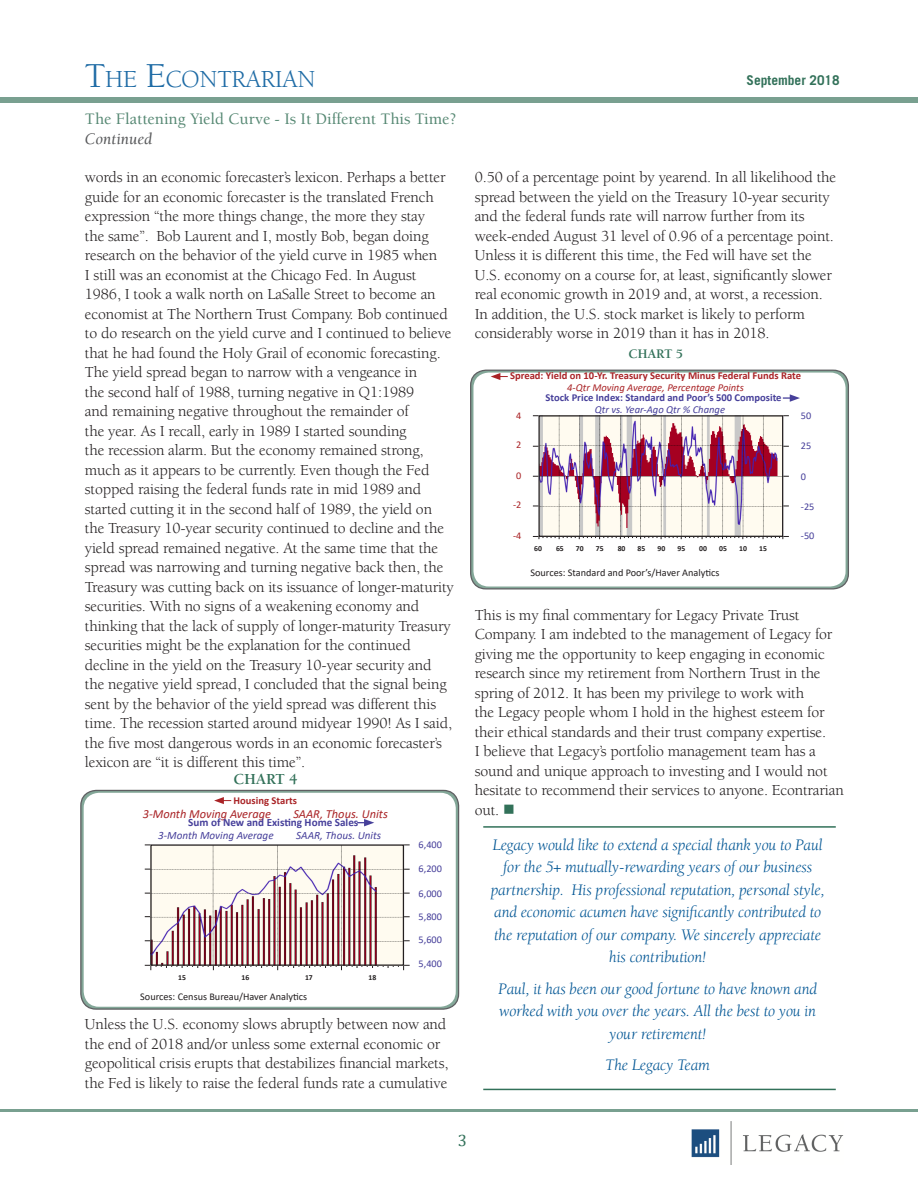
<style>
.page{position:relative;width:918px;height:1188px;background:#fff}
.page>*{position:absolute;margin:0;border:0;box-sizing:border-box;transform-origin:0 0}
.subhead_berkbold_425{font:25.2px "Berkeley Std";letter-spacing:-.015em;color:#1e6ba5}
.body_10_5_13__-10t{font:italic 16.5px/22.5px "Berkeley Std";letter-spacing:-.01em;color:#005594;text-align:center}
.headline_24_28_8{font:500 16.5px "Berkeley Std";color:#568873}
.headline_24_28_8-2{font:italic 16.5px "Berkeley Std";color:#57585a}
.body_10_12_5__-15t{font:16.5px "Cambria";color:#327159}
.body_10_5_13__-10t-2{font:15.75px/19.5px "Berkeley Std";letter-spacing:-.01em;color:#231f20}
.body_10_5_13__-10t-3{font:700 15.75px "Berkeley Std";letter-spacing:-.01em;color:#327159}
.header_date{font:700 13.5px "Trade Gothic LT Std";color:#327159}
.body_10_5_13__-10t-4{font:700 13.5px "Berkeley Std";letter-spacing:-.01em;color:#327159}
.t1{font:italic 12.3px "Calibri";color:#a92326}
.t2{font:italic 11.1px "Calibri";color:#463f9a}
.t3{font:700 11.1px "Calibri";color:#463f9a}
.t4{font:700 10.65px "Calibri";color:#a92326}
.t5{font:700 10.65px "Calibri";color:#463f9a}
.t6{font:italic 10.65px "Calibri";color:#a92326}
.t7{font:italic 10.65px "Calibri";color:#463f9a}
.t8{font:10.2px "Calibri";color:#231f20}
.t9{font:10.2px "Calibri";color:#463f9a}
.t10{font:10.2px "Calibri";color:#a92326}
.t11{font:700 7.65px "Calibri";color:#231f20}
.s1{font-size:36px}
.s2{color:#327159}
</style>
<div class="page">
<div style="left:0;top:97px;width:918px;height:5px;background:#79a090"></div>
<hr style="left:0;top:1109px;width:918px;height:2px;background:#79a090">
<img style="left:692px;top:1121px;width:151px;height:43px">
<div style="left:80px;top:790px;width:379px;height:220px;border:1px solid #5f5f62;border-radius:15px"></div>
<svg style="left:145px;top:965px;width:265px;height:5px"></svg>
<svg style="left:357px;top:819px;width:17px;height:7px"></svg>
<img style="left:152px;top:846px;width:250px;height:118px">
<div style="left:150px;top:844px;width:254px;height:122px;border:1px solid #231f20"></div>
<svg style="left:214px;top:797px;width:17px;height:7px"></svg>
<div style="left:470px;top:370px;width:379px;height:219px;border:1px solid #5f5f62;border-radius:15px"></div>
<svg style="left:533px;top:536px;width:256px;height:3px"></svg>
<svg style="left:783px;top:394px;width:17px;height:8px"></svg>
<img style="left:540px;top:417px;width:241px;height:118px">
<div style="left:538px;top:415px;width:245px;height:122px;border:1px solid #231f20"></div>
<svg style="left:491px;top:373px;width:17px;height:7px"></svg>
<hr style="left:483px;top:826px;width:353px;height:2px;background:#327159">
<hr style="left:483px;top:1089px;width:353px;height:1px;background:#327159">
<p class="subhead_berkbold_425" style="left:85px;top:65px;width:232px"><span class="s1">T</span>HE <span class="s1">E</span>CONTRARIAN</p>
<p class="headline_24_28_8" style="left:85px;top:110px;width:373px">The Flattening Yield Curve - Is It Different This Time?</p>
<p class="headline_24_28_8-2" style="left:85px;top:130px;width:69px">Continued</p>
<p class="body_10_5_13__-10t-2" style="left:85px;top:168px;width:370px">words in an economic forecaster’s lexicon. Perhaps a better guide for an economic forecaster is the translated French expression “the more things change, the more they stay<br>the same”. Bob Laurent and I, mostly Bob, began doing research on the behavior of the yield curve in 1985 when<br>I still was an economist at the Chicago Fed. In August 1986, I took a walk north on LaSalle Street to become an economist at The Northern Trust Company. Bob continued to do research on the yield curve and I continued to believe that he had found the Holy Grail of economic forecasting.<br>The yield spread began to narrow with a vengeance in<br>the second half of 1988, turning negative in Q1:1989<br>and remaining negative throughout the remainder of<br>the year. As I recall, early in 1989 I started sounding<br>the recession alarm. But the economy remained strong, much as it appears to be currently. Even though the Fed stopped raising the federal funds rate in mid 1989 and started cutting it in the second half of 1989, the yield on the Treasury 10-year security continued to decline and the yield spread remained negative. At the same time that the spread was narrowing and turning negative back then, the Treasury was cutting back on its issuance of longer-maturity securities. With no signs of a weakening economy and thinking that the lack of supply of longer-maturity Treasury securities might be the explanation for the continued decline in the yield on the Treasury 10-year security and the negative yield spread, I concluded that the signal being sent by the behavior of the yield spread was different this time. The recession started around midyear 1990! As I said, the five most dangerous words in an economic forecaster’s lexicon are “it is different this time”.</p>
<p class="body_10_5_13__-10t-3" style="left:234px;top:771px;width:65px">CHART 4</p>
<p class="t4" style="left:234px;top:793px;width:65px">Housing Starts</p>
<p class="t1" style="left:143px;top:805px;width:130px">3-Month Moving Average</p>
<p class="t1" style="left:293px;top:805px;width:96px">SAAR, Thous. Units</p>
<p class="t3" style="left:188px;top:815px;width:172px">Sum of New and Existing Home Sales</p>
<p class="t2" style="left:158px;top:827px;width:117px">3-Month Moving Average</p>
<p class="t2" style="left:296px;top:827px;width:86px">SAAR, Thous. Units</p>
<p class="t11" style="left:178px;top:972px;width:9px">15</p>
<p class="t11" style="left:242px;top:972px;width:9px">16</p>
<p class="t11" style="left:305px;top:972px;width:9px">17</p>
<p class="t11" style="left:369px;top:972px;width:9px">18</p>
<p class="t8" style="left:140px;top:990px;width:168px">Sources: Census Bureau/Haver Analytics</p>
<p class="t9" style="left:419px;top:838px;width:25px">6,400</p>
<p class="t9" style="left:419px;top:862px;width:25px">6,200</p>
<p class="t9" style="left:419px;top:886px;width:25px">6,000</p>
<p class="t9" style="left:419px;top:909px;width:25px">5,800</p>
<p class="t9" style="left:419px;top:933px;width:25px">5,600</p>
<p class="t9" style="left:419px;top:957px;width:25px">5,400</p>
<p class="body_10_5_13__-10t-2" style="left:85px;top:1015px;width:365px">Unless the U.S. economy slows abruptly between now and the end of 2018 and/or unless some external economic or geopolitical crisis erupts that destabilizes financial markets, the Fed is likely to raise the federal funds rate a cumulative</p>
<p class="header_date" style="left:747px;top:72px;width:95px">September 2018</p>
<p class="body_10_5_13__-10t-2" style="left:475px;top:168px;width:363px">0.50 of a percentage point by yearend. In all likelihood the spread between the yield on the Treasury 10-year security and the federal funds rate will narrow further from its week-ended August 31 level of 0.96 of a percentage point.<br>Unless it is different this time, the Fed will have set the U.S. economy on a course for, at least, significantly slower real economic growth in 2019 and, at worst, a recession.<br>In addition, the U.S. stock market is likely to perform considerably worse in 2019 than it has in 2018.</p>
<p class="body_10_5_13__-10t-4" style="left:628px;top:347px;width:56px">CHART 5</p>
<p class="t4" style="left:510px;top:368px;width:293px">Spread: Yield on 10-Yr. Treasury Security Minus Federal Funds Rate</p>
<p class="t6" style="left:567px;top:380px;width:178px">4-Qtr Moving Average, Percentage Points</p>
<p class="t5" style="left:546px;top:390px;width:238px">Stock Price Index: Standard and Poor’s 500 Composite</p>
<p class="t7" style="left:595px;top:402px;width:132px">Qtr vs. Year-Ago Qtr % Change</p>
<p class="t9" style="left:801px;top:408px;width:12px">50</p>
<p class="t9" style="left:801px;top:439px;width:12px">25</p>
<p class="t9" style="left:801px;top:470px;width:7px">0</p>
<p class="t9" style="left:801px;top:499px;width:15px">-25</p>
<p class="t9" style="left:801px;top:529px;width:15px">-50</p>
<p class="t10" style="left:516px;top:408px;width:7px">4</p>
<p class="t10" style="left:516px;top:438px;width:7px">2</p>
<p class="t10" style="left:516px;top:468px;width:7px">0</p>
<p class="t10" style="left:513px;top:498px;width:10px">-2</p>
<p class="t10" style="left:513px;top:529px;width:10px">-4</p>
<p class="t11" style="left:534px;top:543px;width:9px">60</p>
<p class="t11" style="left:556px;top:543px;width:9px">65</p>
<p class="t11" style="left:576px;top:543px;width:9px">70</p>
<p class="t11" style="left:596px;top:543px;width:9px">75</p>
<p class="t11" style="left:618px;top:543px;width:9px">80</p>
<p class="t11" style="left:638px;top:543px;width:9px">85</p>
<p class="t11" style="left:658px;top:543px;width:9px">90</p>
<p class="t11" style="left:678px;top:543px;width:9px">95</p>
<p class="t11" style="left:699px;top:543px;width:9px">00</p>
<p class="t11" style="left:719px;top:543px;width:9px">05</p>
<p class="t11" style="left:739px;top:543px;width:9px">10</p>
<p class="t11" style="left:759px;top:543px;width:9px">15</p>
<p class="t8" style="left:530px;top:565px;width:191px">Sources: Standard and Poor’s/Haver Analytics</p>
<p class="body_10_5_13__-10t-2" style="left:475px;top:605px;width:371px">This is my final commentary for Legacy Private Trust Company. I am indebted to the management of Legacy for giving me the opportunity to keep engaging in economic research since my retirement from Northern Trust in the spring of 2012. It has been my privilege to work with<br>the Legacy people whom I hold in the highest esteem for their ethical standards and their trust company expertise.<br>I believe that Legacy’s portfolio management team has a sound and unique approach to investing and I would not hesitate to recommend their services to anyone. Econtrarian out. <span class="s2">■</span></p>
<p class="body_10_5_13__-10t" style="left:491px;top:834px;width:336px">Legacy would like to extend a special thank you to Paul for the 5+ mutually-rewarding years of our business partnership. His professional reputation, personal style, and economic acumen have significantly contributed to the reputation of our company. We sincerely appreciate his contribution!</p>
<p class="body_10_5_13__-10t" style="left:498px;top:977px;width:320px">Paul, it has been our good fortune to have known and worked with you over the years. All the best to you in your retirement!</p>
<p class="body_10_5_13__-10t" style="left:605px;top:1054px;width:106px">The Legacy Team</p>
<p class="body_10_12_5__-15t" style="left:458px;top:1130px;width:11px">3</p>
</div>
